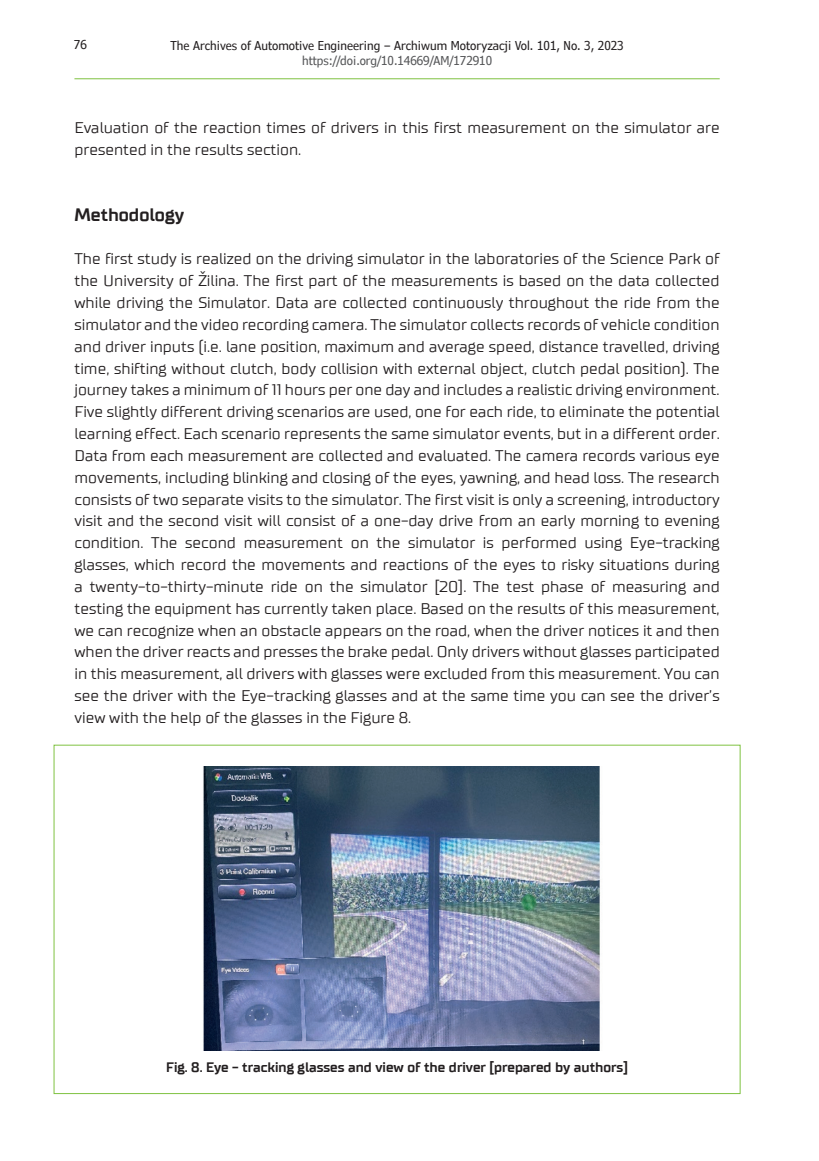
<style>
.page{position:relative;width:819px;height:1161px;background:#fff}
.page>*{position:absolute;margin:0;border:0;box-sizing:border-box;transform-origin:0 0}
.t1{font:700 18.38px "TT Supermolot";color:#231f20}
.t2{font:15.75px/21.9px "TT Supermolot";color:#231f20}
.t3{font:700 14px "TT Supermolot";color:#231f20}
.t4{font:condensed 12.25px "Verdana Pro";color:#231f20}
.t5{font:condensed 12.25px "Verdana Pro";color:#57585a}
</style>
<div class="page">
<hr style="left:74px;top:78px;width:645px;height:1px;background:#7fc241">
<img style="left:203px;top:766px;width:397px;height:284px">
<p class="t4" style="left:74px;top:37px;width:14px">76</p>
<p class="t4" style="left:170px;top:37px;width:454px">The Archives of Automotive Engineering – Archiwum Motoryzacji Vol. 101, No. 3, 2023</p>
<p class="t5" style="left:302px;top:53px;width:191px">https://doi.org/10.14669/AM/172910</p>
<p class="t2" style="left:74px;top:117px;width:646px">Evaluation of the reaction times of drivers in this first measurement on the simulator are presented in the results section.</p>
<p class="t1" style="left:74px;top:203px;width:111px">Methodology</p>
<p class="t2" style="left:74px;top:248px;width:646px;text-align:justify">The first study is realized on the driving simulator in the laboratories of the Science Park of the University of Žilina. The first part of the measurements is based on the data collected while driving the Simulator. Data are collected continuously throughout the ride from the simulator and the video recording camera. The simulator collects records of vehicle condition and driver inputs (i.e. lane position, maximum and average speed, distance travelled, driving time, shifting without clutch, body collision with external object, clutch pedal position). The journey takes a minimum of 11 hours per one day and includes a realistic driving environment.<br>Five slightly different driving scenarios are used, one for each ride, to eliminate the potential learning effect. Each scenario represents the same simulator events, but in a different order.<br>Data from each measurement are collected and evaluated. The camera records various eye movements, including blinking and closing of the eyes, yawning, and head loss. The research consists of two separate visits to the simulator. The first visit is only a screening, introductory visit and the second visit will consist of a one-day drive from an early morning to evening condition. The second measurement on the simulator is performed using Eye-tracking glasses, which record the movements and reactions of the eyes to risky situations during a twenty-to-thirty-minute ride on the simulator [20]. The test phase of measuring and testing the equipment has currently taken place. Based on the results of this measurement, we can recognize when an obstacle appears on the road, when the driver notices it and then when the driver reacts and presses the brake pedal. Only drivers without glasses participated in this measurement, all drivers with glasses were excluded from this measurement. You can see the driver with the Eye-tracking glasses and at the same time you can see the driver’s view with the help of the glasses in the Figure 8.</p>
<p class="t3" style="left:166px;top:1058px;width:463px">Fig. 8. Eye - tracking glasses and view of the driver [prepared by authors]</p>
</div>
